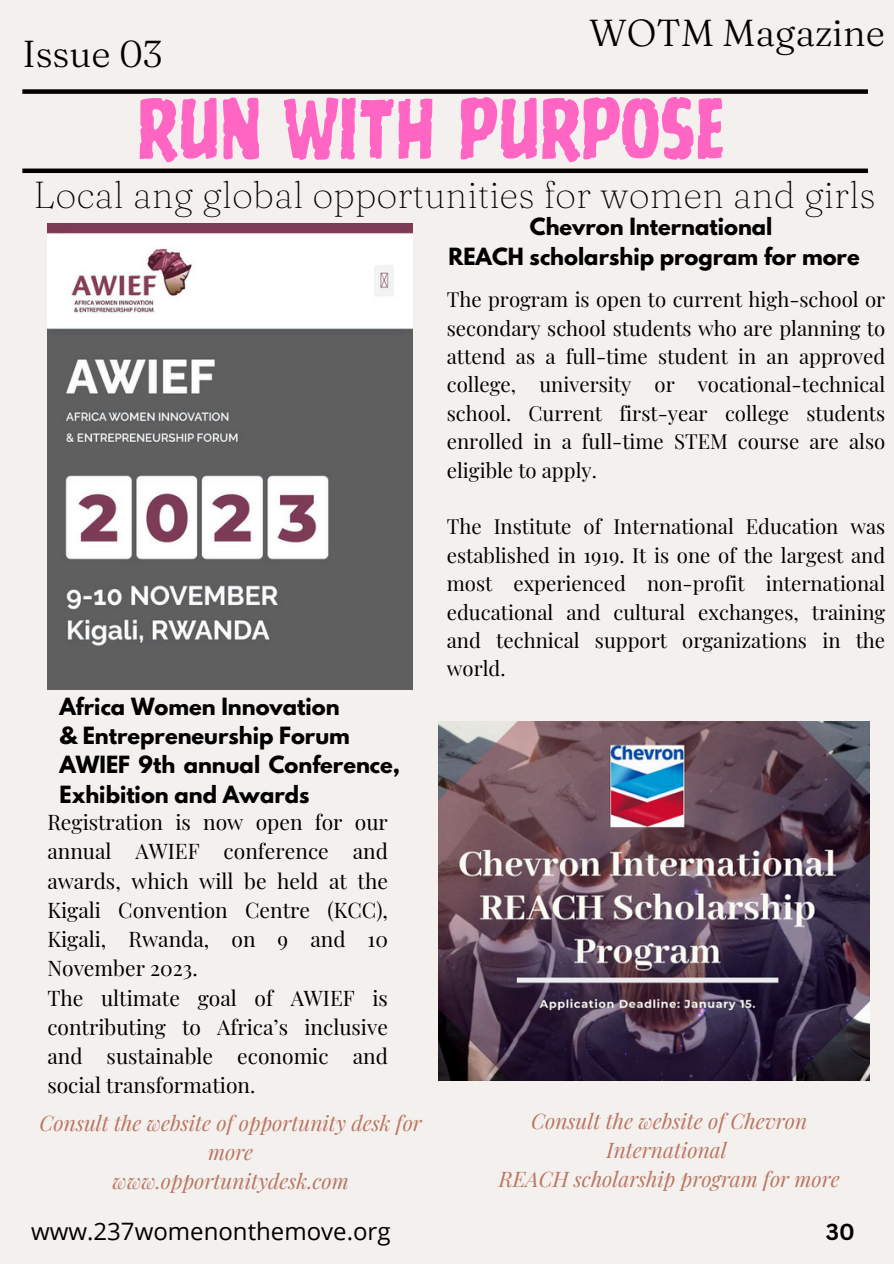
<style>
.page{position:relative;width:894px;height:1264px;background:#fff}
.page>*{position:absolute;margin:0;border:0;box-sizing:border-box;transform-origin:0 0}
.t1{font:76.5px "CC Battle Scarred";color:#ff66c4}
.t2{font:100 37.5px "Fraunces 9 pt";color:#000}
.t3{font:300 37.5px "Fraunces 9 pt";color:#000}
.t4{font:24px "Open Sans";color:#000}
.t5{font:700 22.5px "Canva Sans";color:#000}
.t6{font:21px/29.2px "Playfair Display";color:#000;text-align:justify}
.t7{font:700 21px/29.2px "League Spartan";color:#000}
.t8{font:italic 21px/29.2px "Playfair Display";color:#b97763;text-align:center}
.t9{font:20.4px/28.3px "Playfair Display";color:#000;text-align:justify}
</style>
<div class="page">
<div style="left:0;top:0;width:893px;height:1263px;background:#f4f0ee"></div>
<div style="left:22px;top:168px;width:845px;height:5px;background:#000"></div>
<div style="left:22px;top:89px;width:845px;height:5px;background:#000"></div>
<img style="left:47px;top:223px;width:365px;height:466px">
<img style="left:438px;top:721px;width:431px;height:359px">
<h2 class="t3" style="left:22px;top:30px;width:141px">Issue 03</h2>
<h2 class="t3" style="left:589px;top:9px;width:297px">WOTM Magazine</h2>
<h1 class="t1" style="left:137px;top:93px;width:589px">RUN WITH PURPOSE</h1>
<h2 class="t2" style="left:34px;top:171px;width:843px">Local ang global opportunities for women and girls</h2>
<p class="t7" style="left:448px;top:215px;width:412px;text-align:center">Chevron International<br>REACH scholarship program for more</p>
<h4 class="t9" style="left:446px;top:284px;width:440px">The program is open to current high-school or secondary school students who are planning to attend as a full-time student in an approved college, university or vocational-technical school. Current first-year college students enrolled in a full-time STEM course are also eligible to apply.</h4>
<p class="t9" style="left:446px;top:512px;width:440px">The Institute of International Education was established in 1919. It is one of the largest and most experienced non-profit international educational and cultural exchanges, training and technical support organizations in the world.</p>
<h4 class="t7" style="left:59px;top:694px;width:342px">Africa Women Innovation<br>&amp; Entrepreneurship Forum<br>AWIEF 9th annual Conference,<br>Exhibition and Awards</h4>
<p class="t6" style="left:47px;top:806px;width:342px">Registration is now open for our annual AWIEF conference and awards, which will be held at the Kigali Convention Centre (KCC), Kigali, Rwanda, on 9 and 10<br>November 2023.</p>
<p class="t6" style="left:47px;top:982px;width:342px">The ultimate goal of AWIEF is contributing to Africa’s inclusive and sustainable economic and social transformation.</p>
<p class="t8" style="left:40px;top:1107px;width:384px">Consult the website of opportunity desk for more</p>
<p class="t8" style="left:113px;top:1165px;width:238px">www.opportunitydesk.com</p>
<p class="t8" style="left:531px;top:1105px;width:277px">Consult the website of Chevron<br>International</p>
<p class="t8" style="left:498px;top:1163px;width:342px">REACH scholarship program for more</p>
<p class="t4" style="left:31px;top:1214px;width:361px">www.237womenonthemove.org</p>
<p class="t5" style="left:825px;top:1216px;width:30px">30</p>
</div>
